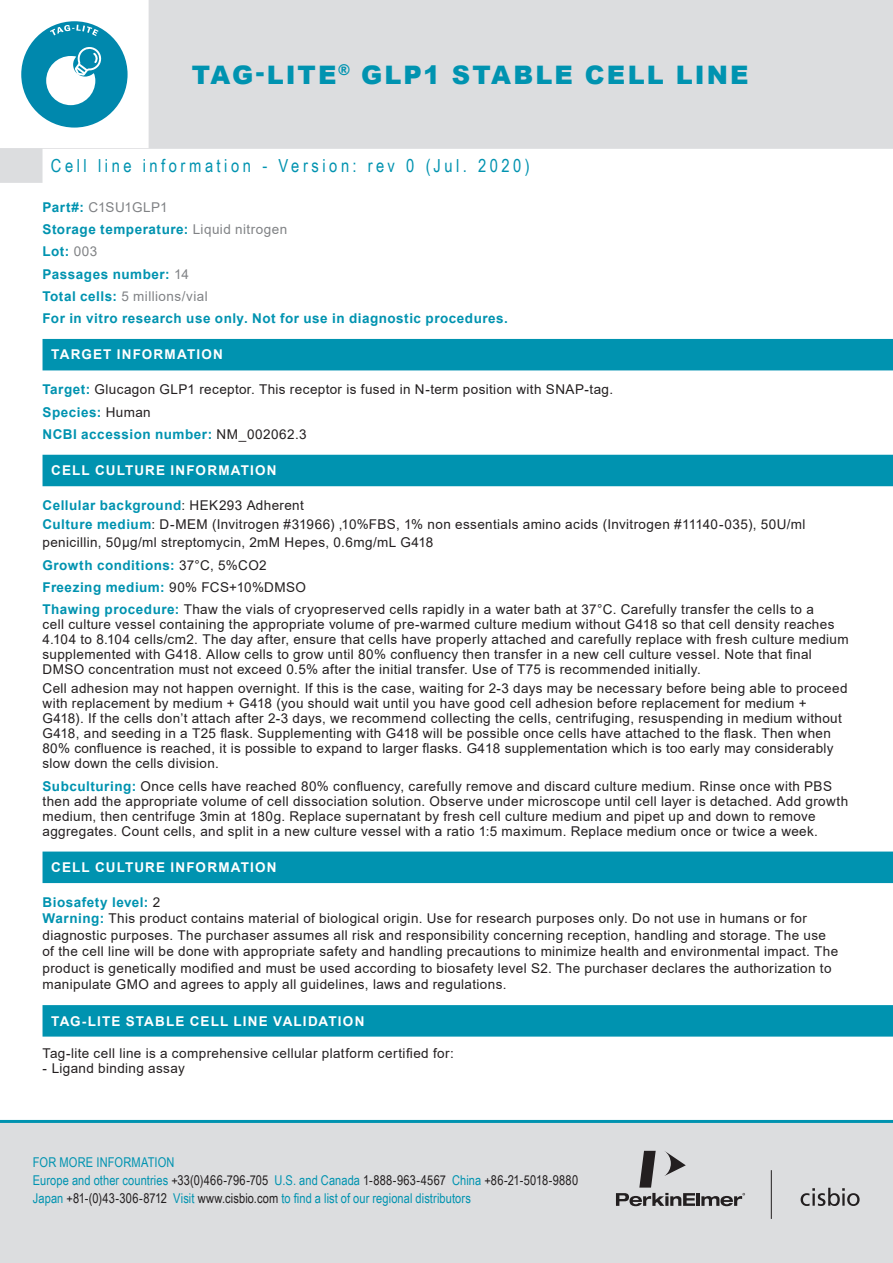
<style>
.page{position:relative;width:893px;height:1263px;background:#fff}
.page>*{position:absolute;margin:0;border:0;box-sizing:border-box;transform-origin:0 0}
.t1{font:900 25.5px "Arial";letter-spacing:.08em;color:#0093b0}
.application-note{font:18px "Arial Narrow";letter-spacing:.195em;color:#0093b0}
.paragraphe{font:13.5px/15px "Arial";letter-spacing:.025em;color:#231f20}
.t2{font:13.5px/18px "Arial Narrow";letter-spacing:.005em;color:#0093b0}
.paragraphe-2{font:700 13.5px/22.2px "Arial";letter-spacing:.04em;color:#0093b0}
.paragraphe-3{font:700 13.5px "Arial";letter-spacing:.085em;color:#fff}
.s1{font-weight:400;color:#808285}
.s2{font-weight:700;color:#0093b0}
.s3{color:#231f20}
</style>
<div class="page">
<svg style="left:0;top:0;width:893px;height:183px;fill:#dcdddf"></svg>
<div style="left:0;top:1120px;width:893px;height:143px;background:#dcdddf"></div>
<svg style="left:616px;top:1193px;width:79px;height:13px"></svg>
<hr style="left:696px;top:1193px;width:4px;height:13px;background:#231f20">
<svg style="left:664px;top:1151px;width:22px;height:25px"></svg>
<svg style="left:639px;top:1151px;width:17px;height:36px"></svg>
<svg style="left:701px;top:1193px;width:44px;height:13px"></svg>
<svg style="left:801px;top:1188px;width:59px;height:18px"></svg>
<hr style="left:771px;top:1170px;width:1px;height:49px;background:#231f20">
<div style="left:43px;top:339px;width:850px;height:31px;background:#0093b0"></div>
<div style="left:43px;top:455px;width:850px;height:31px;background:#0093b0"></div>
<div style="left:43px;top:851px;width:850px;height:32px;background:#0093b0"></div>
<div style="left:43px;top:1005px;width:850px;height:31px;background:#0093b0"></div>
<div style="left:21px;top:21px;width:107px;height:107px;background:#0088ad;border-radius:50%"></div>
<svg style="left:50px;top:25px;width:49px;height:11px"></svg>
<svg style="left:46px;top:47px;width:56px;height:58px"></svg>
<h1 class="t1" style="left:192px;top:56px;width:558px">TAG-LITE<sup>®</sup> GLP1 STABLE CELL LINE</h1>
<p class="application-note" style="left:51px;top:153px;width:480px">Cell line information - Version: rev 0 (Jul. 2020)</p>
<p class="paragraphe-2" style="left:43px;top:196px;width:467px">Part#: <span class="s1">C1SU1GLP1<br></span>Storage temperature: <span class="s1">Liquid nitrogen<br></span>Lot: <span class="s1">003<br></span>Passages number: <span class="s1">14<br></span>Total cells: <span class="s1">5 millions/vial<br></span>For in vitro research use only. Not for use in diagnostic procedures.</p>
<p class="paragraphe-3" style="left:51px;top:345px;width:173px">TARGET INFORMATION</p>
<p class="paragraphe" style="left:43px;top:378px;width:572px;line-height:22.2px"><span class="s2">Target:</span> Glucagon GLP1 receptor. This receptor is fused in N-term position with SNAP-tag.<br><span class="s2">Species:</span> Human<br><span class="s2">NCBI accession number:</span> NM_002062.3</p>
<p class="paragraphe-3" style="left:51px;top:461px;width:227px">CELL CULTURE INFORMATION</p>
<p class="paragraphe" style="left:43px;top:496px;width:764px;line-height:18.6px"><span class="s2">Cellular background</span>: HEK293 Adherent<br><span class="s2">Culture medium</span>: D-MEM (Invitrogen #31966) ,10%FBS, 1% non essentials amino acids (Invitrogen #11140-035), 50U/ml penicillin, 50µg/ml streptomycin, 2mM Hepes, 0.6mg/mL G418</p>
<p class="paragraphe" style="left:43px;top:554px;width:773px;line-height:22.2px"><span class="s2">Growth conditions:</span> 37°C, 5%CO2<br><span class="s2">Freezing medium:</span> 90% FCS+10%DMSO<br><span class="s2">Thawing procedure:</span> Thaw the vials of cryopreserved cells rapidly in a water bath at 37°C. Carefully transfer the cells to a</p>
<p class="paragraphe" style="left:43px;top:617px;width:808px">cell culture vessel containing the appropriate volume of pre-warmed culture medium without G418 so that cell density reaches 4.104 to 8.104 cells/cm2. The day after, ensure that cells have properly attached and carefully replace with fresh culture medium supplemented with G418. Allow cells to grow until 80% confluency then transfer in a new cell culture vessel. Note that final DMSO concentration must not exceed 0.5% after the initial transfer. Use of T75 is recommended initially.</p>
<p class="paragraphe" style="left:43px;top:681px;width:806px">Cell adhesion may not happen overnight. If this is the case, waiting for 2-3 days may be necessary before being able to proceed with replacement by medium + G418 (you should wait until you have good cell adhesion before replacement for medium + G418). If the cells don’t attach after 2-3 days, we recommend collecting the cells, centrifuging, resuspending in medium without G418, and seeding in a T25 flask. Supplementing with G418 will be possible once cells have attached to the flask. Then when 80% confluence is reached, it is possible to expand to larger flasks. G418 supplementation which is too early may considerably slow down the cells division.</p>
<p class="paragraphe" style="left:43px;top:778px;width:807px"><span class="s2">Subculturing:</span> Once cells have reached 80% confluency, carefully remove and discard culture medium. Rinse once with PBS then add the appropriate volume of cell dissociation solution. Observe under microscope until cell layer is detached. Add growth medium, then centrifuge 3min at 180g. Replace supernatant by fresh cell culture medium and pipet up and down to remove aggregates. Count cells, and split in a new culture vessel with a ratio 1:5 maximum. Replace medium once or twice a week.</p>
<p class="paragraphe-3" style="left:51px;top:858px;width:227px">CELL CULTURE INFORMATION</p>
<p class="paragraphe" style="left:43px;top:894px;width:797px;line-height:16.5px"><span class="s2">Biosafety level:</span> 2<br><span class="s2">Warning:</span> This product contains material of biological origin. Use for research purposes only. Do not use in humans or for diagnostic purposes. The purchaser assumes all risk and responsibility concerning reception, handling and storage. The use of the cell line will be done with appropriate safety and handling precautions to minimize health and environmental impact. The product is genetically modified and must be used according to biosafety level S2. The purchaser declares the authorization to manipulate GMO and agrees to apply all guidelines, laws and regulations.</p>
<p class="paragraphe-3" style="left:51px;top:1011px;width:315px">TAG-LITE STABLE CELL LINE VALIDATION</p>
<p class="paragraphe" style="left:43px;top:1045px;width:413px">Tag-lite cell line is a comprehensive cellular platform certified for:</p>
<p class="paragraphe" style="left:43px;top:1060px;width:144px">- Ligand binding assay</p>
<p class="t2" style="left:33px;top:1153px;width:547px">FOR MORE INFORMATION<br>Europe and other countries <span class="s3">+33(0)466-796-705</span> U.S. and Canada <span class="s3">1-888-963-4567</span> China <span class="s3">+86-21-5018-9880<br></span>Japan <span class="s3">+81-(0)43-306-8712</span> Visit <span class="s3">www.cisbio.com</span> to find a list of our regional distributors</p>
</div>
